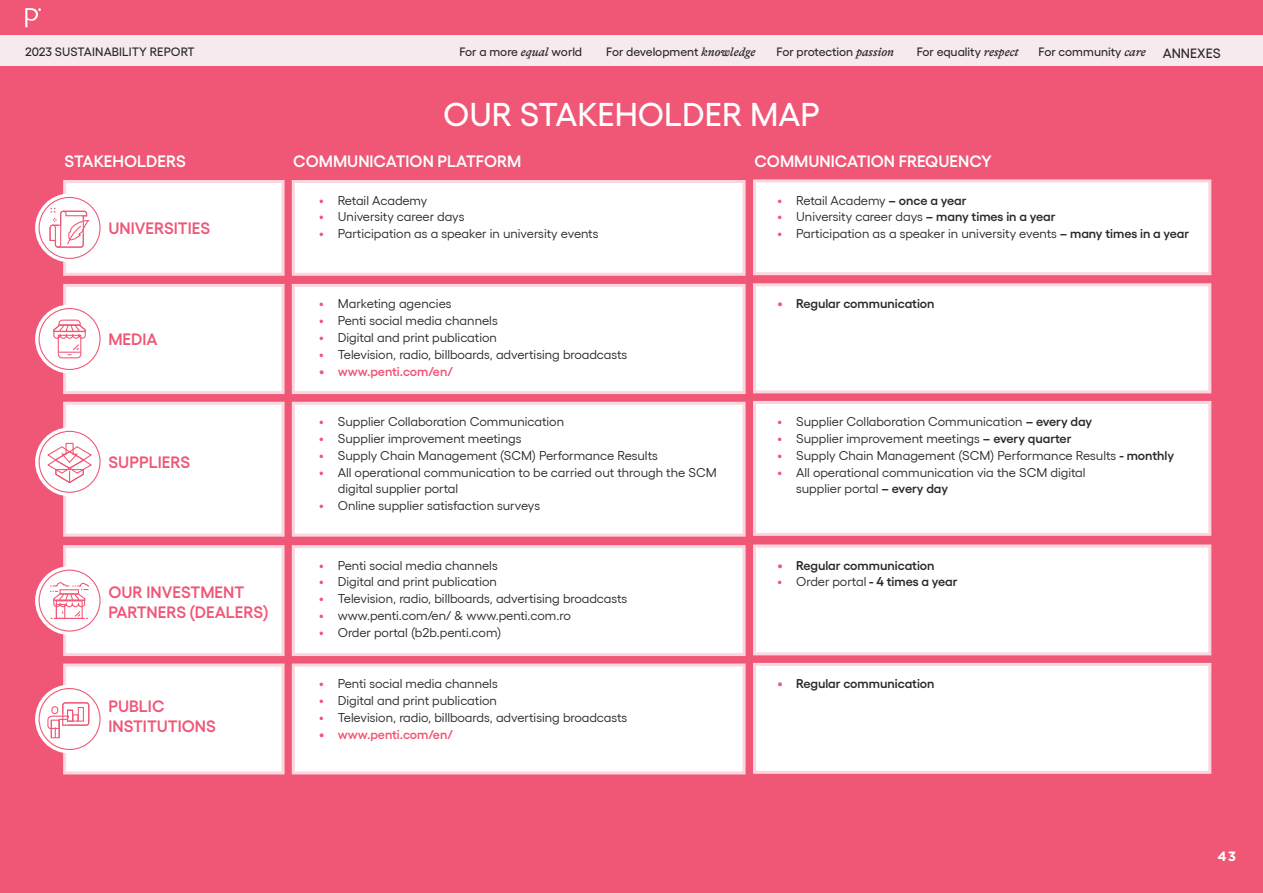
<style>
.page{position:relative;width:1263px;height:893px;background:#fff}
.page>*{position:absolute;margin:0;border:0;box-sizing:border-box;transform-origin:0 0}
.t1{font:500 33px "Yellix";color:#fff}
.t2{font:600 16.5px/19.5px "Yellix";color:#f05675}
.t3{font:600 16.5px "Yellix";color:#fff}
.t4{font:700 13.5px "Gotham";color:#fff}
.t5{font:12.75px/16.5px "Yellix";color:#2a2927}
.t6{font:600 12.75px "Yellix";color:#2a2927}
.t7{font:600 12.75px "Yellix";color:#f05675}
.t8{font:500 12.15px "Yellix";color:#2a2927}
.s1{font-family:"GT Alpina";font-style:italic}
.s2{font-size:13.5px}
.s3{font-size:15px;color:#f05675}
.s4{font-size:15px}
.s5{font-weight:600}
.s6{font-weight:400;font-size:15px;color:#f05675}
.s7{font-weight:400}
</style>
<div class="page">
<div style="left:0;top:0;width:1263px;height:38px;background:#f05675"></div>
<div style="left:0;top:35px;width:1263px;height:31px;background:#f6eaee"></div>
<svg style="left:25px;top:8px;width:16px;height:19px"></svg>
<div style="left:0;top:66px;width:1263px;height:827px;background:#f05675"></div>
<div style="left:292px;top:180px;width:453px;height:96px;background:#fff;border:3px solid #fad6de"></div>
<div style="left:292px;top:284px;width:453px;height:110px;background:#fff;border:3px solid #fad6de"></div>
<div style="left:292px;top:402px;width:453px;height:135px;background:#fff;border:3px solid #fad6de"></div>
<div style="left:292px;top:545px;width:453px;height:111px;background:#fff;border:3px solid #fad6de"></div>
<div style="left:292px;top:663px;width:453px;height:111px;background:#fff;border:3px solid #fad6de"></div>
<div style="left:63px;top:180px;width:222px;height:96px;background:#fff;border:3px solid #fad6de"></div>
<div style="left:63px;top:284px;width:222px;height:110px;background:#fff;border:3px solid #fad6de"></div>
<div style="left:63px;top:402px;width:222px;height:135px;background:#fff;border:3px solid #fad6de"></div>
<div style="left:63px;top:545px;width:222px;height:111px;background:#fff;border:3px solid #fad6de"></div>
<div style="left:63px;top:663px;width:222px;height:111px;background:#fff;border:3px solid #fad6de"></div>
<div style="left:753px;top:179px;width:458px;height:96px;background:#fff;border:3px solid #fad6de"></div>
<div style="left:753px;top:283px;width:458px;height:110px;background:#fff;border:3px solid #fad6de"></div>
<div style="left:753px;top:401px;width:458px;height:135px;background:#fff;border:3px solid #fad6de"></div>
<div style="left:753px;top:544px;width:458px;height:111px;background:#fff;border:3px solid #fad6de"></div>
<div style="left:753px;top:663px;width:458px;height:111px;background:#fff;border:3px solid #fad6de"></div>
<svg style="left:35px;top:193px;width:69px;height:69px"></svg>
<svg style="left:35px;top:305px;width:69px;height:68px"></svg>
<svg style="left:35px;top:427px;width:69px;height:69px"></svg>
<svg style="left:35px;top:566px;width:69px;height:69px"></svg>
<svg style="left:35px;top:685px;width:69px;height:68px"></svg>
<div style="left:39px;top:197px;width:61px;height:61px;background:#fff;border-radius:50%"></div>
<div style="left:39px;top:197px;width:62px;height:62px;border:1px solid #f05775;border-radius:50%"></div>
<svg style="left:49px;top:206px;width:42px;height:42px"></svg>
<div style="left:39px;top:309px;width:61px;height:60px;background:#fff;border-radius:50%"></div>
<div style="left:39px;top:308px;width:62px;height:62px;border:1px solid #f05775;border-radius:50%"></div>
<svg style="left:53px;top:319px;width:33px;height:40px"></svg>
<div style="left:39px;top:431px;width:61px;height:61px;background:#fff;border-radius:50%"></div>
<div style="left:39px;top:431px;width:62px;height:62px;border:1px solid #f05775;border-radius:50%"></div>
<svg style="left:47px;top:442px;width:46px;height:42px"></svg>
<div style="left:39px;top:570px;width:61px;height:61px;background:#fff;border-radius:50%"></div>
<div style="left:39px;top:570px;width:62px;height:62px;border:1px solid #f05775;border-radius:50%"></div>
<svg style="left:50px;top:582px;width:39px;height:37px"></svg>
<div style="left:39px;top:688px;width:61px;height:61px;background:#fff;border-radius:50%"></div>
<div style="left:39px;top:688px;width:62px;height:62px;border:1px solid #f05775;border-radius:50%"></div>
<svg style="left:47px;top:702px;width:43px;height:36px"></svg>
<p class="t8" style="left:25px;top:43px;width:171px">2023 SUSTAINABILITY REPORT</p>
<p class="t8" style="left:459px;top:43px;width:124px">For a more <span class="s1">equal</span> world</p>
<p class="t8" style="left:606px;top:43px;width:151px">For development <span class="s1">knowledge</span></p>
<p class="t8" style="left:776px;top:43px;width:119px">For protection <span class="s1">passion</span></p>
<p class="t8" style="left:917px;top:43px;width:104px">For equality <span class="s1">respect</span></p>
<p class="t8" style="left:1038px;top:43px;width:184px">For community <span class="s1">care</span> <span class="s2">ANNEXES</span></p>
<h1 class="t1" style="left:443px;top:89px;width:378px">OUR STAKEHOLDER MAP</h1>
<p class="t3" style="left:65px;top:148px;width:123px">STAKEHOLDERS</p>
<p class="t3" style="left:293px;top:148px;width:230px">COMMUNICATION PLATFORM</p>
<p class="t3" style="left:754px;top:148px;width:239px">COMMUNICATION FREQUENCY</p>
<p class="t2" style="left:108px;top:216px;width:103px">UNIVERSITIES</p>
<p class="t2" style="left:108px;top:328px;width:51px">MEDIA</p>
<p class="t2" style="left:108px;top:450px;width:83px">SUPPLIERS</p>
<p class="t2" style="left:108px;top:581px;width:162px">OUR INVESTMENT<br>PARTNERS (DEALERS)</p>
<p class="t2" style="left:108px;top:695px;width:109px">PUBLIC<br>INSTITUTIONS</p>
<p class="t5" style="left:319px;top:190px;width:110px"><span class="s3">•</span> Retail Academy</p>
<p class="t5" style="left:319px;top:207px;width:147px"><span class="s3">•</span> University career days</p>
<p class="t5" style="left:319px;top:224px;width:281px"><span class="s3">•</span> Participation as a speaker in university events</p>
<p class="t5" style="left:319px;top:294px;width:134px"><span class="s3">•</span> Marketing agencies</p>
<p class="t5" style="left:319px;top:311px;width:180px"><span class="s3">•</span> Penti social media channels</p>
<p class="t5" style="left:319px;top:328px;width:179px"><span class="s3">•</span> Digital and print publication</p>
<p class="t5" style="left:319px;top:345px;width:310px"><span class="s3">•</span> Television, radio, billboards, advertising broadcasts</p>
<p class="t7" style="left:319px;top:361px;width:135px"><span class="s4">•</span> www.penti.com/en/</p>
<p class="t5" style="left:319px;top:412px;width:247px"><span class="s3">•</span> Supplier Collaboration Communication</p>
<p class="t5" style="left:319px;top:429px;width:204px"><span class="s3">•</span> Supplier improvement meetings</p>
<p class="t5" style="left:319px;top:446px;width:340px"><span class="s3">•</span> Supply Chain Management (SCM) Performance Results</p>
<p class="t5" style="left:338px;top:463px;width:380px;text-indent:-19px"><span class="s3">•</span> All operational communication to be carried out through the SCM digital supplier portal</p>
<p class="t5" style="left:319px;top:496px;width:223px"><span class="s3">•</span> Online supplier satisfaction surveys</p>
<p class="t5" style="left:319px;top:555px;width:180px"><span class="s3">•</span> Penti social media channels</p>
<p class="t5" style="left:319px;top:572px;width:179px"><span class="s3">•</span> Digital and print publication</p>
<p class="t5" style="left:319px;top:589px;width:310px"><span class="s3">•</span> Television, radio, billboards, advertising broadcasts</p>
<p class="t5" style="left:319px;top:606px;width:253px"><span class="s3">•</span> www.penti.com/en/ &amp; www.penti.com.ro</p>
<p class="t5" style="left:319px;top:623px;width:184px"><span class="s3">•</span> Order portal (b2b.penti.com)</p>
<p class="t5" style="left:319px;top:674px;width:180px"><span class="s3">•</span> Penti social media channels</p>
<p class="t5" style="left:319px;top:691px;width:179px"><span class="s3">•</span> Digital and print publication</p>
<p class="t5" style="left:319px;top:708px;width:310px"><span class="s3">•</span> Television, radio, billboards, advertising broadcasts</p>
<p class="t7" style="left:319px;top:724px;width:135px"><span class="s4">•</span> www.penti.com/en/</p>
<p class="t5" style="left:777px;top:190px;width:190px"><span class="s3">•</span> Retail Academy <span class="s5">– once a year</span></p>
<p class="t5" style="left:777px;top:207px;width:280px"><span class="s3">•</span> University career days <span class="s5">– many times in a year</span></p>
<p class="t5" style="left:777px;top:224px;width:413px"><span class="s3">•</span> Participation as a speaker in university events <span class="s5">– many times in a year</span></p>
<p class="t6" style="left:777px;top:294px;width:159px"><span class="s3">•</span> Regular communication</p>
<p class="t5" style="left:777px;top:412px;width:316px"><span class="s3">•</span> Supplier Collaboration Communication <span class="s5">– every day</span></p>
<p class="t5" style="left:777px;top:429px;width:296px"><span class="s3">•</span> Supplier improvement meetings <span class="s5">– every quarter</span></p>
<p class="t5" style="left:777px;top:446px;width:398px"><span class="s3">•</span> Supply Chain Management (SCM) Performance Results <span class="s5">- monthly</span></p>
<p class="t5" style="left:796px;top:463px;width:291px;text-indent:-19px"><span class="s3">•</span> All operational communication via the SCM digital supplier portal <span class="s5">– every day</span></p>
<p class="t6" style="left:777px;top:555px;width:159px"><span class="s3">•</span> Regular communication</p>
<p class="t6" style="left:777px;top:572px;width:182px"><span class="s6">•</span> <span class="s7">Order portal</span> - 4 times a year</p>
<p class="t6" style="left:777px;top:673px;width:159px"><span class="s3">•</span> Regular communication</p>
<p class="t4" style="left:1217px;top:847px;width:20px">43</p>
</div>
